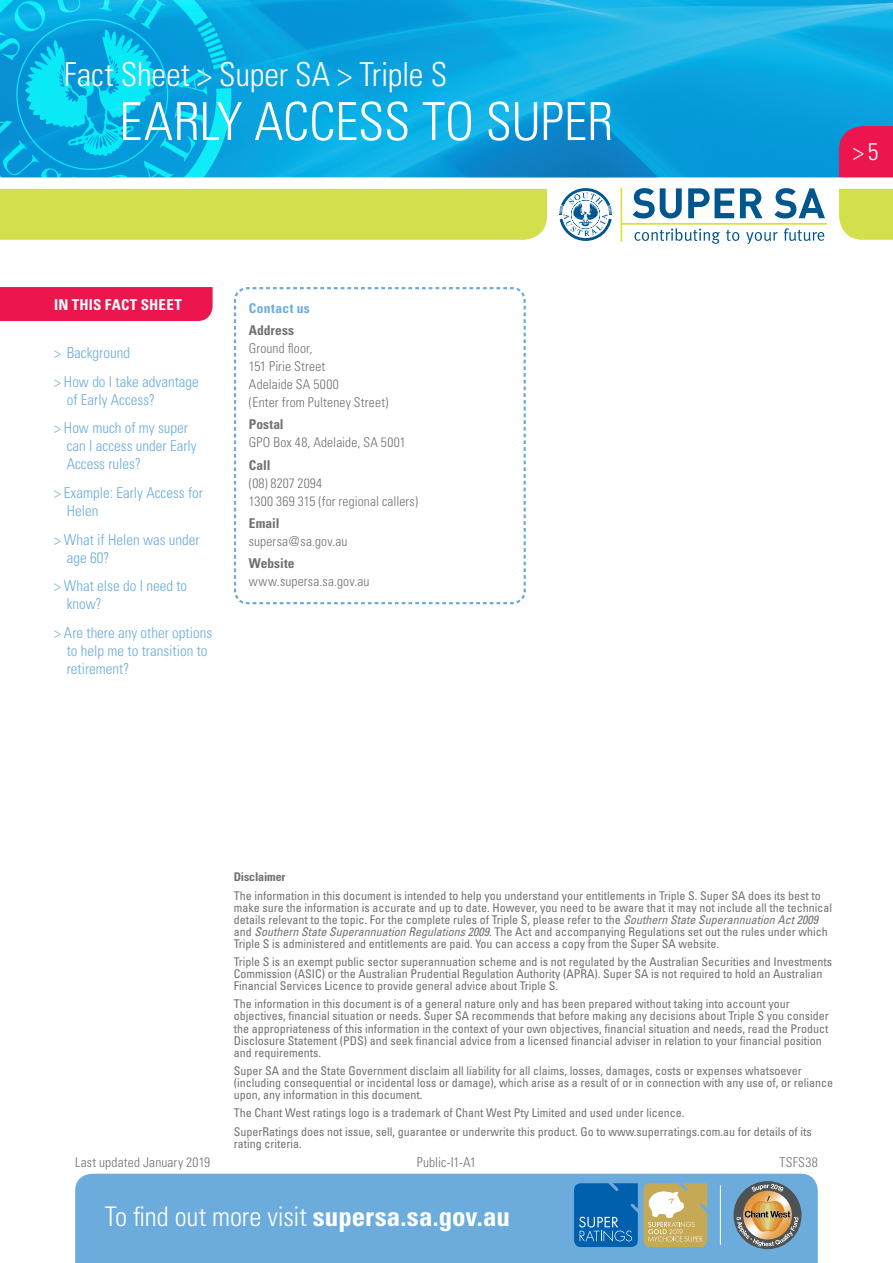
<style>
.page{position:relative;width:893px;height:1263px;background:#fff}
.page>*{position:absolute;margin:0;border:0;box-sizing:border-box;transform-origin:0 0}
.t1{font:300 condensed 52.5px "Univers";letter-spacing:-.005em;color:#fff}
.t2{font:300 condensed 33px "Univers";letter-spacing:-.005em;color:#fff}
.t3{font:300 condensed 27px "Univers";letter-spacing:-.005em;color:#fff}
.t4{font:300 condensed 24px "Univers";color:#fff}
.t5{font:300 condensed 15px/18px "Univers";color:#6cacdd}
.t6{font:700 condensed 15px "Univers";letter-spacing:.01em;color:#fff}
.Body{font:300 condensed 13.5px/18px "Univers";letter-spacing:.015em;color:#717074}
.Body-2{font:700 condensed 13.5px "Univers";letter-spacing:-.005em;color:#717074}
.Body_Heading_-_blue{font:700 condensed 13.5px "Univers";letter-spacing:.035em;color:#6cacdd}
.Caption_Disclaimer_T{font:condensed 12px/12px "Univers";color:#717074}
.Caption_Disclaimer_T-2{font:700 condensed 12px "Univers";letter-spacing:-.015em;color:#717074}
.s1{font-weight:700}
.s2{font-style:italic}
</style>
<div class="page">
<img style="left:234px;top:0;width:659px;height:177px">
<svg style="left:0;top:0;width:234px;height:178px;background:#08b2e3"></svg>
<div style="left:839px;top:126px;width:54px;height:51px;background:#ed154e"></div>
<div style="left:839px;top:189px;width:54px;height:51px;background:#d4df4c"></div>
<div style="left:0;top:189px;width:547px;height:51px;background:#d4df4c"></div>
<svg style="left:633px;top:188px;width:49px;height:30px"></svg>
<svg style="left:688px;top:188px;width:46px;height:30px"></svg>
<svg style="left:740px;top:188px;width:22px;height:30px"></svg>
<svg style="left:774px;top:188px;width:51px;height:30px"></svg>
<svg style="left:634px;top:228px;width:86px;height:16px"></svg>
<svg style="left:726px;top:230px;width:13px;height:11px"></svg>
<svg style="left:746px;top:232px;width:32px;height:12px"></svg>
<svg style="left:784px;top:228px;width:40px;height:13px"></svg>
<hr style="left:620px;top:188px;width:2px;height:54px;background:#d8e039">
<hr style="left:621px;top:223px;width:206px;height:2px;background:#d8e039">
<svg style="left:559px;top:188px;width:53px;height:53px"></svg>
<div style="left:0;top:287px;width:213px;height:34px;background:#ed154e"></div>
<div style="left:75px;top:1174px;width:743px;height:89px;background:#6cacdd"></div>
<svg style="left:733px;top:1181px;width:68px;height:68px"></svg>
<svg style="left:736px;top:1184px;width:62px;height:62px;background:#9d9077"></svg>
<svg style="left:574px;top:1183px;width:133px;height:64px;background:#70949a"></svg>
<hr style="left:720px;top:1185px;width:1px;height:60px;background:#fff">
<svg style="left:233px;top:287px;width:293px;height:318px"></svg>
<h2 class="t2" style="left:64px;top:54px;width:385px">Fact Sheet &gt; Super SA &gt; Triple S</h2>
<h1 class="t1" style="left:119px;top:90px;width:496px">EARLY ACCESS TO SUPER</h1>
<p class="t6" style="left:54px;top:296px;width:129px">IN THIS FACT SHEET</p>
<p class="t5" style="left:54px;top:338px;width:146px;line-height:28.7px">&gt; Background<br>&gt; How do I take advantage</p>
<p class="t5" style="left:54px;top:385px;width:136px;line-height:28.7px;text-indent:13px">of Early Access?<br>&gt; How much of my super</p>
<p class="t5" style="left:67px;top:437px;width:131px">can I access under Early<br>Access rules?</p>
<p class="t5" style="left:67px;top:484px;width:138px;text-indent:-13px">&gt; Example: Early Access for<br>Helen</p>
<p class="t5" style="left:67px;top:530px;width:134px;text-indent:-13px">&gt; What if Helen was under age 60?</p>
<p class="t5" style="left:67px;top:577px;width:122px;text-indent:-13px">&gt; What else do I need to know?</p>
<p class="t5" style="left:67px;top:623px;width:147px;text-indent:-13px">&gt; Are there any other options to help me to transition to retirement?</p>
<p class="Body_Heading_-_blue" style="left:249px;top:300px;width:62px">Contact us</p>
<p class="Body" style="left:249px;top:321px;width:141px"><span class="s1">Address<br></span>Ground floor,<br>151 Pirie Street<br>Adelaide SA 5000<br>(Enter from Pulteney Street)</p>
<p class="Body" style="left:249px;top:416px;width:159px"><span class="s1">Postal<br></span>GPO Box 48, Adelaide, SA 5001</p>
<p class="Body-2" style="left:249px;top:456px;width:23px">Call</p>
<p class="Body" style="left:249px;top:474px;width:171px">(08) 8207 2094<br>1300 369 315 (for regional callers)</p>
<p class="Body-2" style="left:249px;top:515px;width:32px">Email</p>
<p class="Body" style="left:249px;top:532px;width:100px">supersa@sa.gov.au</p>
<p class="Body-2" style="left:249px;top:555px;width:47px">Website</p>
<p class="Body" style="left:249px;top:572px;width:122px">www.supersa.sa.gov.au</p>
<h3 class="t4" style="left:853px;top:138px;width:27px">&gt;5</h3>
<p class="Caption_Disclaimer_T-2" style="left:234px;top:870px;width:53px">Disclaimer</p>
<p class="Caption_Disclaimer_T" style="left:234px;top:889px;width:600px">The information in this document is intended to help you understand your entitlements in Triple S. Super SA does its best to make sure the information is accurate and up to date. However, you need to be aware that it may not include all the technical details relevant to the topic. For the complete rules of Triple S, please refer to the <span class="s2">Southern State Superannuation Act 2009 </span>and <span class="s2">Southern State Superannuation Regulations 2009</span>. The Act and accompanying Regulations set out the rules under which Triple S is administered and entitlements are paid. You can access a copy from the Super SA website.</p>
<p class="Caption_Disclaimer_T" style="left:234px;top:956px;width:600px">Triple S is an exempt public sector superannuation scheme and is not regulated by the Australian Securities and Investments<br>Commission (ASIC) or the Australian Prudential Regulation Authority (APRA). Super SA is not required to hold an Australian<br>Financial Services Licence to provide general advice about Triple S.</p>
<p class="Caption_Disclaimer_T" style="left:234px;top:998px;width:596px">The information in this document is of a general nature only and has been prepared without taking into account your objectives, financial situation or needs. Super SA recommends that before making any decisions about Triple S you consider the appropriateness of this information in the context of your own objectives, financial situation and needs, read the Product Disclosure Statement (PDS) and seek financial advice from a licensed financial adviser in relation to your financial position and requirements.</p>
<p class="Caption_Disclaimer_T" style="left:234px;top:1064px;width:601px">Super SA and the State Government disclaim all liability for all claims, losses, damages, costs or expenses whatsoever (including consequential or incidental loss or damage), which arise as a result of or in connection with any use of, or reliance upon, any information in this document.</p>
<p class="Caption_Disclaimer_T" style="left:234px;top:1107px;width:452px">The Chant West ratings logo is a trademark of Chant West Pty Limited and used under licence.</p>
<p class="Caption_Disclaimer_T" style="left:234px;top:1125px;width:580px">SuperRatings does not issue, sell, guarantee or underwrite this product. Go to www.superratings.com.au for details of its rating criteria.</p>
<p class="Body" style="left:75px;top:1153px;width:137px">Last updated January 2019</p>
<p class="Body" style="left:417px;top:1153px;width:61px">Public-I1-A1</p>
<p class="Body" style="left:779px;top:1153px;width:40px">TSFS38</p>
<h3 class="t3" style="left:105px;top:1201px;width:406px">To find out more visit <span class="s1">supersa.sa.gov.au</span></h3>
</div>
